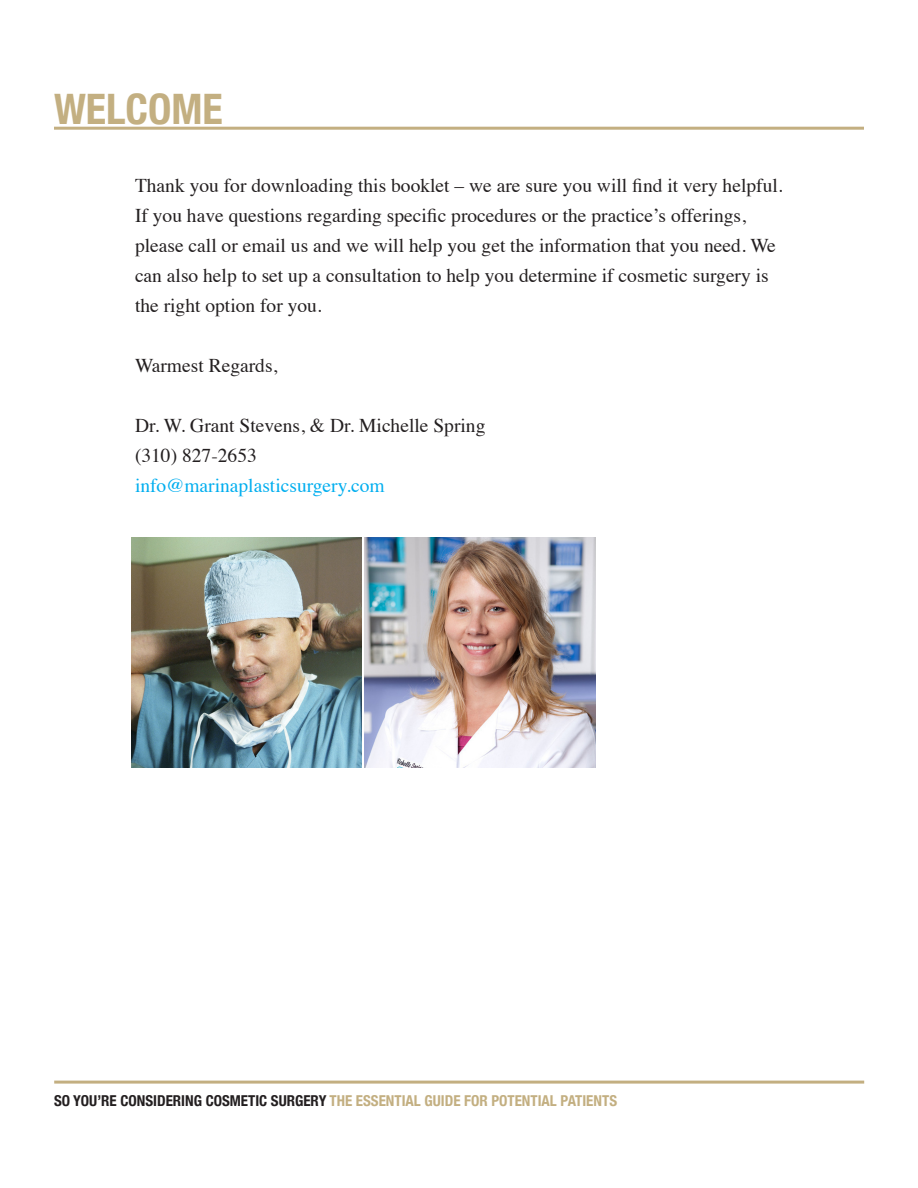
<style>
.page{position:relative;width:918px;height:1188px;background:#fff}
.page>*{position:absolute;margin:0;border:0;box-sizing:border-box;transform-origin:0 0}
.Page_Titles{font:700 condensed 42px "Helvetica Neue";color:#c3af81}
.Body_Copy{font:19.5px/30px "Times";color:#231f20}
.Body_Copy-2{font:19.5px "Times";color:#00aeef}
.t1{font:700 condensed 15px "Helvetica Neue";color:#c3af81}
.s1{color:#231f20}
</style>
<div class="page">
<hr style="left:54px;top:127px;width:810px;height:3px;background:#c3af81">
<hr style="left:54px;top:1081px;width:810px;height:3px;background:#c3af81">
<img style="left:365px;top:537px;width:230px;height:230px">
<img style="left:132px;top:537px;width:230px;height:230px">
<p class="Page_Titles" style="left:54px;top:75px;width:170px">WELCOME</p>
<p class="Body_Copy" style="left:135px;top:169px;width:649px">Thank you for downloading this booklet – we are sure you will find it very helpful.<br>If you have questions regarding specific procedures or the practice’s offerings, please call or email us and we will help you get the information that you need. We can also help to set up a consultation to help you determine if cosmetic surgery is the right option for you.</p>
<p class="Body_Copy" style="left:135px;top:349px;width:144px">Warmest Regards,</p>
<p class="Body_Copy" style="left:135px;top:409px;width:352px">Dr. W. Grant Stevens, &amp; Dr. Michelle Spring</p>
<p class="Body_Copy" style="left:135px;top:439px;width:123px">(310) 827-2653</p>
<p class="Body_Copy-2" style="left:135px;top:467px;width:251px">info@marinaplasticsurgery.com</p>
<p class="t1" style="left:54px;top:1088px;width:565px"><span class="s1">SO YOU’RE CONSIDERING COSMETIC SURGERY</span> THE ESSENTIAL GUIDE FOR POTENTIAL PATIENTS</p>
</div>
